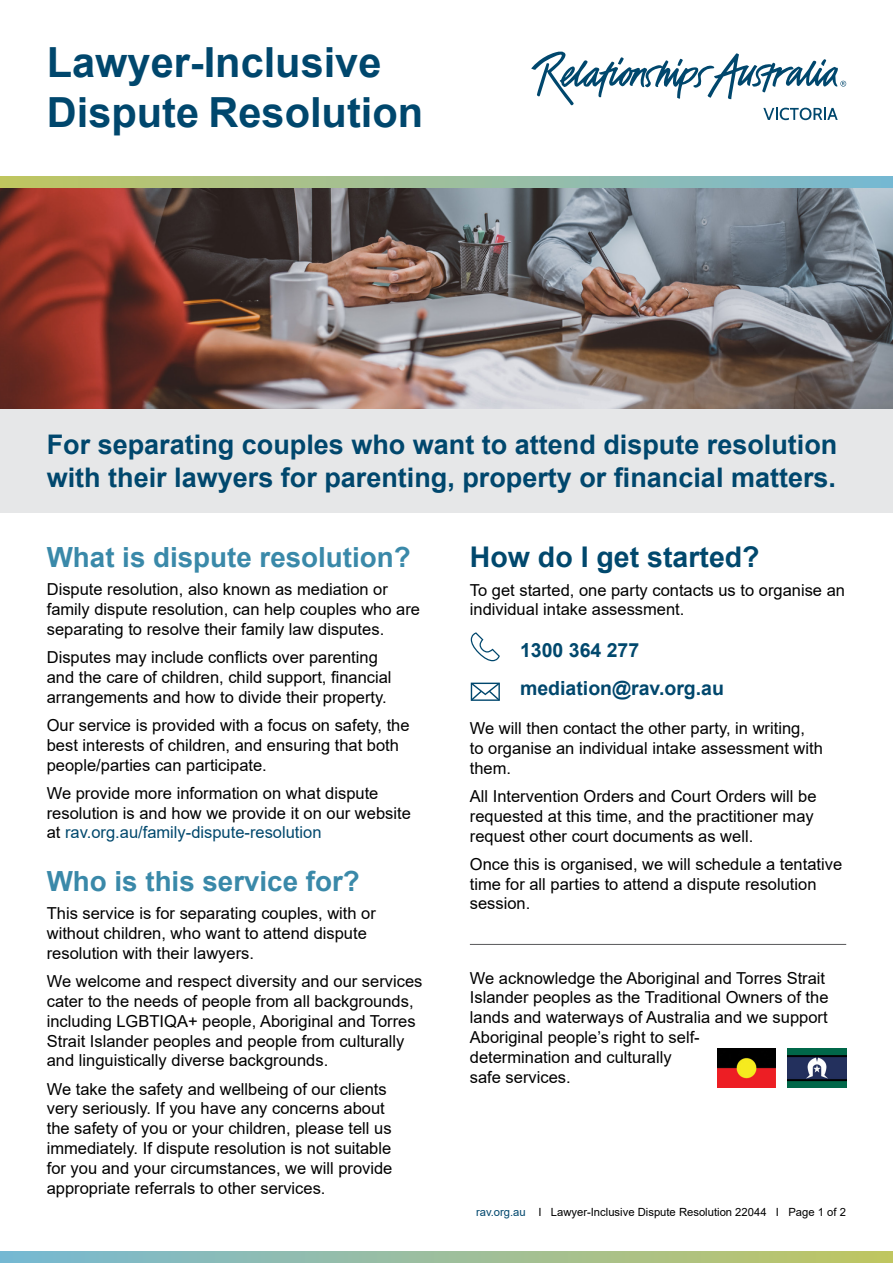
<style>
.page{position:relative;width:893px;height:1263px;background:#fff}
.page>*{position:absolute;margin:0;border:0;box-sizing:border-box;transform-origin:0 0}
.Heading_H1{font:700 41.55px/49.8px "Arial";color:#00476d}
.H3_navy{font:700 28.5px "Arial";color:#01486d}
.H3_aqua{font:700 27.75px "Arial";color:#3a89a9}
.Byline_H2{font:700 27px/32.4px "Arial";color:#00476d}
.Text{font:700 19.5px "Arial";color:#00476d}
.Text-2{font:700 19.5px "Arial";color:#01486d}
.Text-3{font:16.5px/19.8px "Arial";color:#000}
.t1{font:11.25px "Arial";color:#000}
.s1{color:#01486d}
.s2{color:#00476d}
</style>
<div class="page">
<svg style="left:0;top:1251px;width:893px;height:12px;background:#9cbe9b"></svg>
<svg style="left:0;top:176px;width:893px;height:12px;background:#9cbe9b"></svg>
<div style="left:0;top:408px;width:893px;height:104px;background:#e6e7e8"></div>
<svg style="left:531px;top:52px;width:315px;height:68px"></svg>
<img style="left:0;top:188px;width:893px;height:220px">
<svg style="left:471px;top:632px;width:29px;height:29px"></svg>
<svg style="left:471px;top:683px;width:29px;height:18px"></svg>
<img style="left:717px;top:1048px;width:59px;height:39px">
<img style="left:787px;top:1049px;width:59px;height:39px">
<hr style="left:470px;top:944px;width:376px;height:1px;background:#58585a">
<h1 class="Heading_H1" style="left:47px;top:38px;width:378px">Lawyer-Inclusive<br>Dispute Resolution</h1>
<h2 class="Byline_H2" style="left:47px;top:429px;width:792px">For separating couples who want to attend dispute resolution with their lawyers for parenting, property or financial matters.</h2>
<h3 class="H3_aqua" style="left:47px;top:537px;width:365px">What is dispute resolution?</h3>
<p class="Text-3" style="left:47px;top:579px;width:375px">Dispute resolution, also known as mediation or family dispute resolution, can help couples who are separating to resolve their family law disputes.</p>
<p class="Text-3" style="left:47px;top:647px;width:346px">Disputes may include conflicts over parenting and the care of children, child support, financial arrangements and how to divide their property.</p>
<p class="Text-3" style="left:47px;top:715px;width:364px">Our service is provided with a focus on safety, the best interests of children, and ensuring that both people/parties can participate.</p>
<p class="Text-3" style="left:47px;top:783px;width:366px">We provide more information on what dispute resolution is and how we provide it on our website at <span class="s1">rav.org.au/family-dispute-resolution</span></p>
<h3 class="H3_aqua" style="left:47px;top:861px;width:315px">Who is this service for?</h3>
<p class="Text-3" style="left:47px;top:903px;width:331px">This service is for separating couples, with or without children, who want to attend dispute resolution with their lawyers.</p>
<p class="Text-3" style="left:47px;top:971px;width:377px">We welcome and respect diversity and our services cater to the needs of people from all backgrounds, including LGBTIQA+ people, Aboriginal and Torres Strait Islander peoples and people from culturally and linguistically diverse backgrounds.</p>
<p class="Text-3" style="left:47px;top:1079px;width:347px">We take the safety and wellbeing of our clients very seriously. If you have any concerns about the safety of you or your children, please tell us immediately. If dispute resolution is not suitable for you and your circumstances, we will provide appropriate referrals to other services.</p>
<h3 class="H3_navy" style="left:470px;top:537px;width:291px">How do I get started?</h3>
<p class="Text-3" style="left:470px;top:580px;width:377px">To get started, one party contacts us to organise an individual intake assessment.</p>
<p class="Text-2" style="left:520px;top:636px;width:121px">1300 364 277</p>
<p class="Text" style="left:520px;top:675px;width:205px">mediation@rav.org.au</p>
<p class="Text-3" style="left:470px;top:718px;width:355px">We will then contact the other party, in writing,<br>to organise an individual intake assessment with them.</p>
<p class="Text-3" style="left:470px;top:786px;width:348px">All Intervention Orders and Court Orders will be requested at this time, and the practitioner may request other court documents as well.</p>
<p class="Text-3" style="left:470px;top:854px;width:374px">Once this is organised, we will schedule a tentative time for all parties to attend a dispute resolution session.</p>
<p class="Text-3" style="left:470px;top:968px;width:360px">We acknowledge the Aboriginal and Torres Strait Islander peoples as the Traditional Owners of the lands and waterways of Australia and we support Aboriginal people’s right to self-<br>determination and culturally<br>safe services.</p>
<p class="t1" style="left:476px;top:1204px;width:371px"><span class="s2">rav.org.au</span> I Lawyer-Inclusive Dispute Resolution 22044 I Page 1 of 2</p>
</div>
